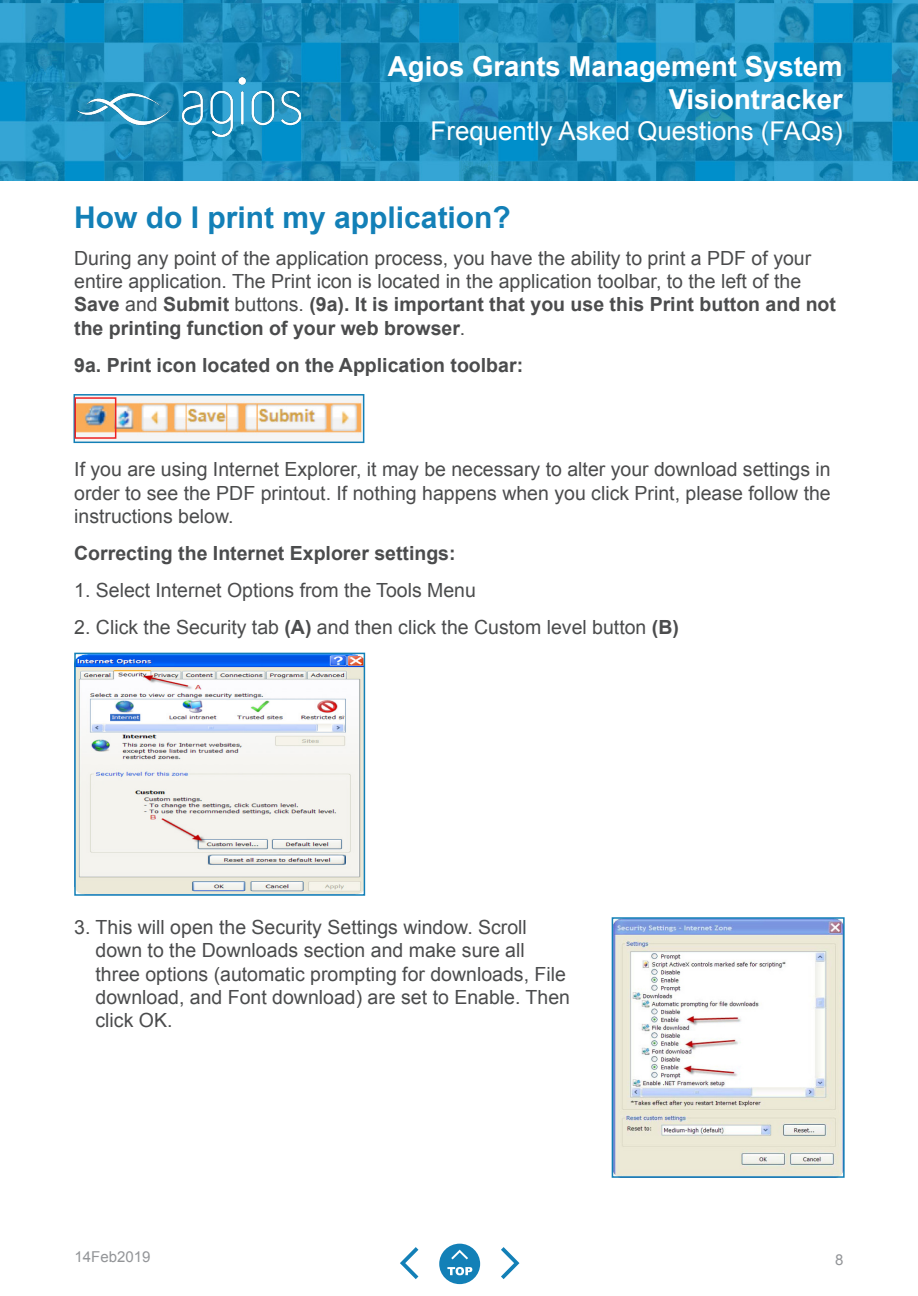
<style>
.page{position:relative;width:918px;height:1296px;background:#fff}
.page>*{position:absolute;margin:0;border:0;box-sizing:border-box;transform-origin:0 0}
.t1{font:700 30px "Arial";color:#1380b7}
.t2{font:700 27.6px/33px "Arial";color:#fff;text-align:right}
.t3{font:25.8px "Arial";color:#fff}
.t4{font:19.5px/23.4px "Arial";color:#4b4c4d}
.t5{font:700 19.5px "Arial";color:#4b4c4d}
.t6{font:15px "Arial";color:#939598}
.s1{font-weight:700}
</style>
<div class="page">
<svg style="left:501px;top:1247px;width:18px;height:32px"></svg>
<svg style="left:400px;top:1247px;width:18px;height:32px"></svg>
<div style="left:439px;top:1244px;width:41px;height:40px;background:#1380b7;border-radius:50%"></div>
<svg style="left:451px;top:1250px;width:17px;height:9px"></svg>
<svg style="left:447px;top:1267px;width:25px;height:8px"></svg>
<img style="left:0;top:0;width:918px;height:181px">
<img style="left:77px;top:77px;width:224px;height:59px">
<img style="left:78px;top:397px;width:283px;height:42px">
<div style="left:74px;top:394px;width:290px;height:49px;border:2px solid #1380b7"></div>
<img style="left:615px;top:920px;width:227px;height:255px">
<div style="left:612px;top:917px;width:233px;height:261px;border:2px solid #1380b7"></div>
<div style="left:75px;top:397px;width:41px;height:42px;border:2px solid #ee2123"></div>
<img style="left:77px;top:656px;width:285px;height:237px">
<div style="left:74px;top:653px;width:291px;height:243px;border:2px solid #1380b7"></div>
<h2 class="t2" style="left:388px;top:50px;width:456px">Agios Grants Management System<br>Visiontracker</h2>
<h3 class="t3" style="left:431px;top:114px;width:414px">Frequently Asked Questions (FAQs)</h3>
<p class="t1" style="left:74px;top:197px;width:438px">How do I print my application?</p>
<p class="t4" style="left:74px;top:246px;width:763px">During any point of the application process, you have the ability to print a PDF of your entire application. The Print icon is located in the application toolbar, to the left of the <span class="s1">Save</span> and <span class="s1">Submit</span> buttons. <span class="s1">(9a). It is important that you use this Print button and not the printing function of your web browser</span>.</p>
<p class="t5" style="left:74px;top:352px;width:450px">9a. Print icon located on the Application toolbar:</p>
<p class="t4" style="left:74px;top:458px;width:758px;text-align:justify">If you are using Internet Explorer, it may be necessary to alter your download settings in order to see the PDF printout. If nothing happens when you click Print, please follow the instructions below.</p>
<p class="t5" style="left:74px;top:540px;width:383px">Correcting the Internet Explorer settings:</p>
<p class="t4" style="left:74px;top:578px;width:403px">1. Select Internet Options from the Tools Menu</p>
<p class="t4" style="left:74px;top:615px;width:606px">2. Click the Security tab <span class="s1">(A)</span> and then click the Custom level button <span class="s1">(B)</span></p>
<p class="t4" style="left:96px;top:915px;width:476px;text-indent:-21px">3. This will open the Security Settings window. Scroll down to the Downloads section and make sure all three options (automatic prompting for downloads, File download, and Font download) are set to Enable. Then click OK.</p>
<p class="t6" style="left:75px;top:1247px;width:77px">14Feb2019</p>
<p class="t6" style="left:835px;top:1250px;width:10px">8</p>
</div>
